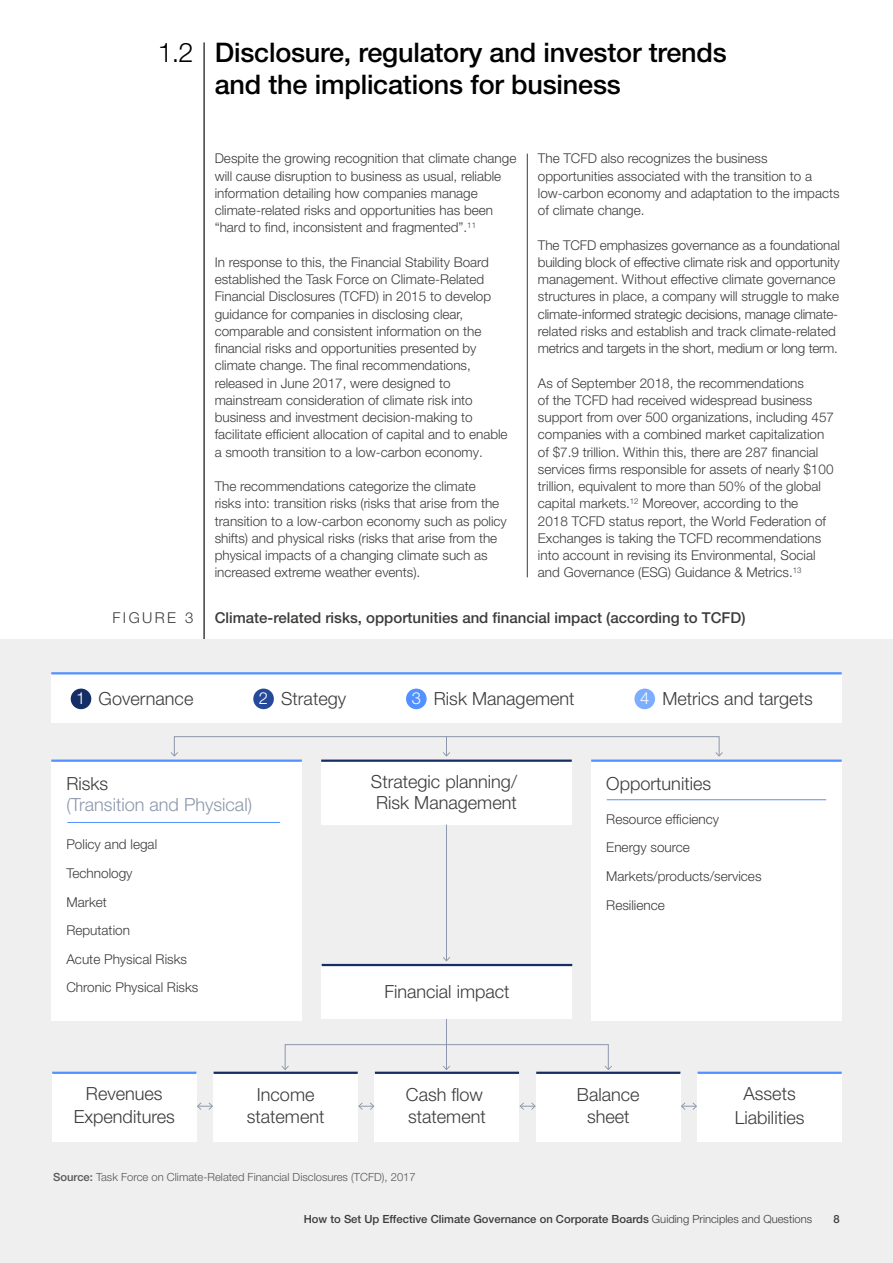
<style>
.page{position:relative;width:893px;height:1263px;background:#fff}
.page>*{position:absolute;margin:0;border:0;box-sizing:border-box;transform-origin:0 0}
.t1{font:500 27px/32.4px "Helvetica Neue LT Pro";letter-spacing:-.005em;color:#000}
.t2{font:300 27px "Helvetica Neue LT Pro";color:#000}
.t3{font:300 18.15px/21.1px "Helvetica Neue LT Pro";color:#3d3c3b;text-align:center}
.t4{font:300 18.15px "Helvetica Neue LT Pro";color:#8c97ab}
.t5{font:500 15px "Helvetica Neue LT Pro";color:#3c3c3b}
.t6{font:300 15px "Helvetica Neue LT Pro";letter-spacing:.16em;color:#3c3c3b}
.t7{font:300 13.5px/17.2px "Helvetica Neue LT Pro";color:#3c3c3b}
.t8{font:300 13.5px/28.7px "Helvetica Neue LT Pro";color:#3d3c3b}
.t9{font:500 11.25px "Helvetica Neue LT Pro";color:#3c3c3b}
.t10{font:300 11.25px "Helvetica Neue LT Pro";color:#575756}
.s1{font-size:16.65px;color:#fff}
.s2{font-weight:500}
.s3{font-weight:300}
</style>
<div class="page">
<hr style="left:204px;top:42px;width:1px;height:1139px;background:#3c3c3b">
<hr style="left:527px;top:154px;width:1px;height:423px;background:#3c3c3b">
<div style="left:0;top:640px;width:893px;height:623px;background:#efefef"></div>
<div style="left:51px;top:673px;width:791px;height:50px;background:#fff"></div>
<div style="left:71px;top:688px;width:20px;height:21px;background:#152f66;border-radius:50%"></div>
<div style="left:253px;top:688px;width:21px;height:21px;background:#264a99;border-radius:50%"></div>
<div style="left:406px;top:688px;width:21px;height:21px;background:#5291ff;border-radius:50%"></div>
<div style="left:634px;top:688px;width:21px;height:21px;background:#7dadff;border-radius:50%"></div>
<hr style="left:51px;top:672px;width:791px;height:2px;background:#5291ff">
<div style="left:51px;top:761px;width:251px;height:260px;background:#fff"></div>
<hr style="left:51px;top:759px;width:251px;height:3px;background:#5291ff">
<div style="left:591px;top:761px;width:251px;height:260px;background:#fff"></div>
<hr style="left:591px;top:759px;width:251px;height:3px;background:#5291ff">
<div style="left:321px;top:761px;width:251px;height:64px;background:#fff"></div>
<hr style="left:321px;top:759px;width:251px;height:3px;background:#152f66">
<div style="left:322px;top:965px;width:250px;height:54px;background:#fff"></div>
<hr style="left:322px;top:964px;width:250px;height:2px;background:#152f66">
<div style="left:214px;top:1073px;width:144px;height:69px;background:#fff"></div>
<div style="left:52px;top:1073px;width:144px;height:69px;background:#fff"></div>
<div style="left:375px;top:1073px;width:144px;height:69px;background:#fff"></div>
<div style="left:536px;top:1073px;width:144px;height:69px;background:#fff"></div>
<hr style="left:375px;top:1072px;width:144px;height:2px;background:#152f66">
<hr style="left:214px;top:1072px;width:144px;height:2px;background:#152f66">
<hr style="left:52px;top:1072px;width:144px;height:2px;background:#5291ff">
<hr style="left:536px;top:1072px;width:144px;height:2px;background:#152f66">
<div style="left:697px;top:1073px;width:145px;height:69px;background:#fff"></div>
<hr style="left:697px;top:1072px;width:145px;height:2px;background:#5291ff">
<div style="left:174px;top:736px;width:545px;height:20px;border:1px solid #8c97ab"></div>
<svg style="left:715px;top:752px;width:8px;height:5px"></svg>
<svg style="left:171px;top:752px;width:7px;height:5px"></svg>
<div style="left:285px;top:1044px;width:324px;height:26px;border:1px solid #8c97ab"></div>
<svg style="left:605px;top:1066px;width:7px;height:4px"></svg>
<svg style="left:281px;top:1066px;width:8px;height:4px"></svg>
<svg style="left:443px;top:737px;width:7px;height:20px"></svg>
<hr style="left:446px;top:825px;width:1px;height:135px;background:#8c97ab">
<svg style="left:443px;top:957px;width:7px;height:4px"></svg>
<hr style="left:446px;top:1019px;width:1px;height:50px;background:#8c97ab">
<svg style="left:443px;top:1066px;width:7px;height:4px"></svg>
<svg style="left:358px;top:1102px;width:16px;height:8px"></svg>
<svg style="left:197px;top:1102px;width:16px;height:8px"></svg>
<svg style="left:519px;top:1102px;width:17px;height:8px"></svg>
<svg style="left:681px;top:1102px;width:16px;height:8px"></svg>
<hr style="left:67px;top:822px;width:213px;height:1px;background:#5291ff">
<hr style="left:607px;top:799px;width:219px;height:1px;background:#5291ff">
<h1 class="t2" style="left:158px;top:36px;width:37px">1.2</h1>
<h1 class="t1" style="left:215px;top:36px;width:514px">Disclosure, regulatory and investor trends and the implications for business</h1>
<p class="t7" style="left:215px;top:150px;width:303px">Despite the growing recognition that climate change will cause disruption to business as usual, reliable information detailing how companies manage climate-related risks and opportunities has been “hard to find, inconsistent and fragmented”.<sup>11</sup></p>
<p class="t7" style="left:215px;top:253px;width:294px">In response to this, the Financial Stability Board established the Task Force on Climate-Related Financial Disclosures (TCFD) in 2015 to develop guidance for companies in disclosing clear, comparable and consistent information on the financial risks and opportunities presented by climate change. The final recommendations, released in June 2017, were designed to mainstream consideration of climate risk into business and investment decision-making to facilitate efficient allocation of capital and to enable a smooth transition to a low-carbon economy.</p>
<p class="t7" style="left:215px;top:477px;width:294px">The recommendations categorize the climate<br>risks into: transition risks (risks that arise from the transition to a low-carbon economy such as policy shifts) and physical risks (risks that arise from the physical impacts of a changing climate such as increased extreme weather events).</p>
<p class="t7" style="left:538px;top:150px;width:303px">The TCFD also recognizes the business opportunities associated with the transition to a low-carbon economy and adaptation to the impacts of climate change.</p>
<p class="t7" style="left:538px;top:236px;width:303px">The TCFD emphasizes governance as a foundational building block of effective climate risk and opportunity management. Without effective climate governance structures in place, a company will struggle to make climate-informed strategic decisions, manage climate&shy;related risks and establish and track climate-related metrics and targets in the short, medium or long term.</p>
<p class="t7" style="left:538px;top:374px;width:298px">As of September 2018, the recommendations<br>of the TCFD had received widespread business support from over 500 organizations, including 457 companies with a combined market capitalization of $7.9 trillion. Within this, there are 287 financial services firms responsible for assets of nearly $100 trillion, equivalent to more than 50% of the global capital markets.<sup>12</sup> Moreover, according to the<br>2018 TCFD status report, the World Federation of Exchanges is taking the TCFD recommendations into account in revising its Environmental, Social and Governance (ESG) Guidance &amp; Metrics.<sup>13</sup></p>
<p class="t6" style="left:112px;top:608px;width:82px">FIGURE 3</p>
<p class="t5" style="left:215px;top:608px;width:532px">Climate-related risks, opportunities and financial impact (according to TCFD)</p>
<h2 class="t3" style="left:76px;top:687px;width:119px"><span class="s1">1</span> Governance</h2>
<h2 class="t3" style="left:259px;top:687px;width:89px"><span class="s1">2</span> Strategy</h2>
<h2 class="t3" style="left:412px;top:687px;width:164px"><span class="s1">3</span> Risk Management</h2>
<h2 class="t3" style="left:640px;top:687px;width:174px"><span class="s1">4</span> Metrics and targets</h2>
<h2 class="t3" style="left:66px;top:773px;width:43px">Risks</h2>
<h2 class="t4" style="left:66px;top:794px;width:187px">(Transition and Physical)</h2>
<p class="t8" style="left:66px;top:830px;width:133px">Policy and legal<br>Technology<br>Market<br>Reputation<br>Acute Physical Risks<br>Chronic Physical Risks</p>
<h2 class="t3" style="left:371px;top:770px;width:148px;text-align:left">Strategic planning/<br>Risk Management</h2>
<h2 class="t3" style="left:384px;top:980px;width:127px">Financial impact</h2>
<h2 class="t3" style="left:606px;top:773px;width:106px">Opportunities</h2>
<p class="t8" style="left:606px;top:804px;width:157px">Resource efficiency<br>Energy source<br>Markets/products/services<br>Resilience</p>
<h2 class="t3" style="left:74px;top:1082px;width:103px;line-height:22.5px">Revenues<br>Expenditures</h2>
<h2 class="t3" style="left:577px;top:1084px;width:64px">Balance sheet</h2>
<h2 class="t3" style="left:735px;top:1081px;width:71px;line-height:24.2px">Assets<br>Liabilities</h2>
<h2 class="t3" style="left:406px;top:1084px;width:81px;text-align:left">Cash flow statement</h2>
<h2 class="t3" style="left:247px;top:1084px;width:79px">Income statement</h2>
<p class="t10" style="left:53px;top:1170px;width:364px"><span class="s2">Source:</span> Task Force on Climate-Related Financial Disclosures (TCFD), 2017</p>
<p class="t9" style="left:304px;top:1212px;width:510px">How to Set Up Effective Climate Governance on Corporate Boards <span class="s3">Guiding Principles and Questions</span></p>
<p class="t9" style="left:834px;top:1212px;width:8px">8</p>
</div>
